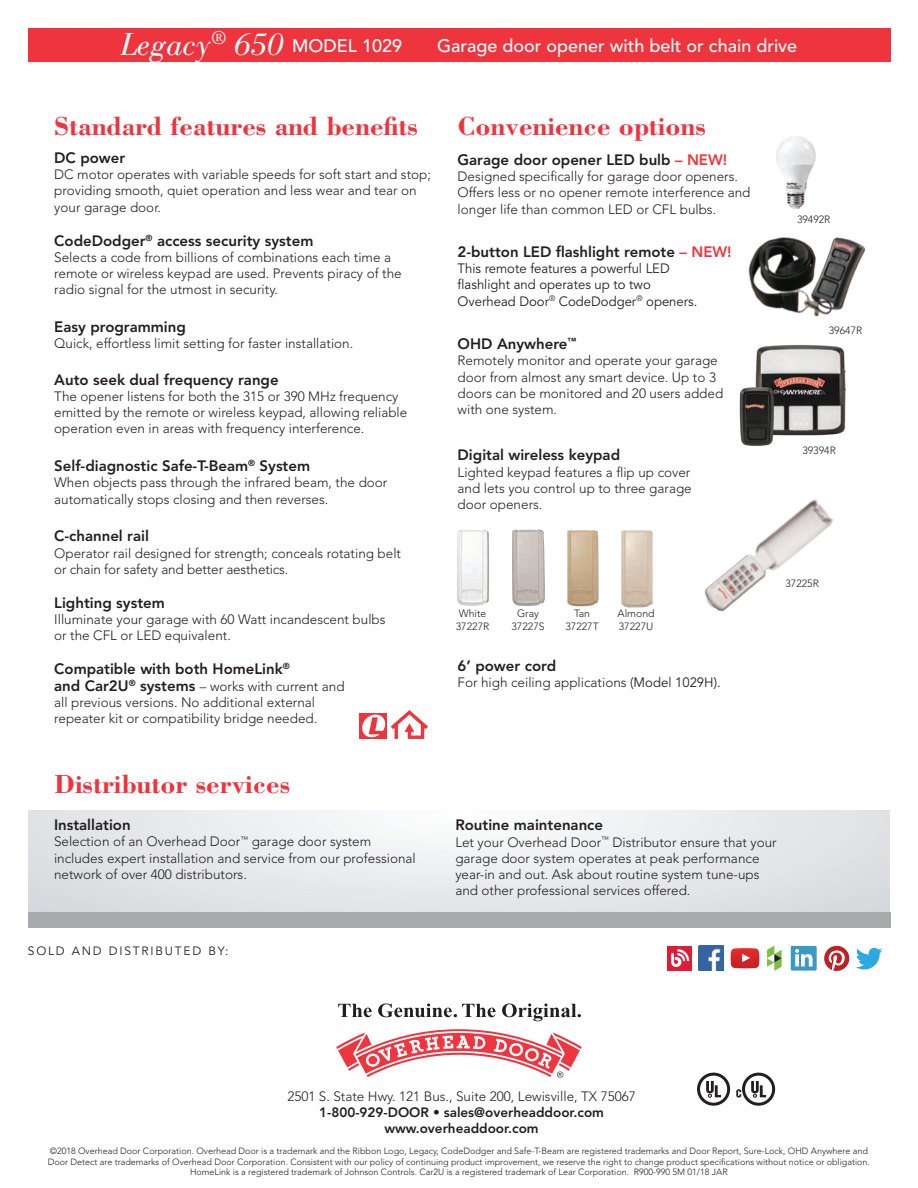
<style>
.page{position:relative;width:918px;height:1188px;background:#fff}
.page>*{position:absolute;margin:0;border:0;box-sizing:border-box;transform-origin:0 0}
.t1{font:italic 33px "Bodoni Std";color:#fff}
.t2{font:700 27px "Bodoni Std";color:#ee343d}
.t3{font:500 18px "Avenir LT Std";color:#fff}
.t4{font:800 15px "Avenir LT Std";color:#231f20}
.t5{font:300 13.5px/16.2px "Avenir LT Std";color:#231f20}
.t6{font:13.5px/16.2px "Avenir LT Std";color:#231f20}
.t7{font:800 13.5px/16.2px "Avenir LT Std";color:#231f20;text-align:center}
.t8{font:12px "Avenir LT Std";letter-spacing:.15em;color:#231f20}
.t9{font:300 10.5px "Avenir LT Std";color:#231f20}
.t10{font:300 9px/10.8px "Avenir LT Std";color:#231f20;text-align:center}
.s1{font-family:"Avenir LT Std";font-weight:500;font-style:normal;font-size:18px}
.s2{font-weight:800;font-size:15px}
.s3{color:#ee343d}
.s4{font-weight:400}
</style>
<div class="page">
<div style="left:28px;top:912px;width:862px;height:16px;background:#a8abac"></div>
<svg style="left:744px;top:1074px;width:30px;height:30px"></svg>
<div style="left:742px;top:1073px;width:33px;height:33px;border:3px solid #231f20;border-radius:50%"></div>
<svg style="left:751px;top:1081px;width:15px;height:16px"></svg>
<svg style="left:736px;top:1089px;width:5px;height:9px"></svg>
<svg style="left:699px;top:1074px;width:30px;height:30px"></svg>
<div style="left:697px;top:1073px;width:33px;height:33px;border:3px solid #231f20;border-radius:50%"></div>
<svg style="left:706px;top:1081px;width:15px;height:16px"></svg>
<svg style="left:338px;top:1004px;width:34px;height:13px"></svg>
<svg style="left:378px;top:1003px;width:118px;height:14px"></svg>
<svg style="left:502px;top:1003px;width:79px;height:18px"></svg>
<svg style="left:336px;top:1029px;width:246px;height:49px"></svg>
<div style="left:28px;top:28px;width:862px;height:34px;background:#ee343d"></div>
<div style="left:359px;top:713px;width:28px;height:26px;background:#ee343d"></div>
<svg style="left:362px;top:710px;width:66px;height:29px"></svg>
<svg style="left:856px;top:948px;width:26px;height:21px"></svg>
<img style="left:699px;top:946px;width:25px;height:25px">
<svg style="left:767px;top:946px;width:15px;height:25px"></svg>
<svg style="left:791px;top:946px;width:26px;height:25px"></svg>
<svg style="left:824px;top:946px;width:25px;height:25px"></svg>
<div style="left:667px;top:946px;width:25px;height:25px;background:#e11c37"></div>
<svg style="left:671px;top:949px;width:18px;height:18px"></svg>
<svg style="left:731px;top:948px;width:28px;height:20px"></svg>
<img style="left:748px;top:237px;width:117px;height:80px">
<img style="left:704px;top:499px;width:129px;height:113px">
<img style="left:621px;top:530px;width:32px;height:77px">
<img style="left:512px;top:529px;width:33px;height:77px">
<img style="left:567px;top:530px;width:31px;height:76px">
<img style="left:457px;top:529px;width:32px;height:77px">
<img style="left:776px;top:136px;width:40px;height:73px">
<img style="left:739px;top:344px;width:107px;height:102px">
<h1 class="t1" style="left:121px;top:26px;width:283px">Legacy<sup>®</sup> 650 <span class="s1">MODEL 1029</span></h1>
<h3 class="t3" style="left:437px;top:36px;width:362px">Garage door opener with belt or chain drive</h3>
<h2 class="t2" style="left:54px;top:109px;width:365px">Standard features and benefits</h2>
<p class="t4" style="left:54px;top:149px;width:73px">DC power</p>
<p class="t5" style="left:54px;top:167px;width:378px">DC motor operates with variable speeds for soft start and stop; providing smooth, quiet operation and less wear and tear on your garage door.</p>
<p class="t4" style="left:54px;top:232px;width:261px">CodeDodger<sup>®</sup> access security system</p>
<p class="t5" style="left:54px;top:249px;width:349px">Selects a code from billions of combinations each time a remote or wireless keypad are used. Prevents piracy of the radio signal for the utmost in security.</p>
<p class="t4" style="left:54px;top:318px;width:133px">Easy programming</p>
<p class="t5" style="left:54px;top:336px;width:301px">Quick, effortless limit setting for faster installation.</p>
<p class="t4" style="left:54px;top:371px;width:226px">Auto seek dual frequency range</p>
<p class="t5" style="left:54px;top:388px;width:355px">The opener listens for both the 315 or 390 MHz frequency emitted by the remote or wireless keypad, allowing reliable operation even in areas with frequency interference.</p>
<p class="t4" style="left:54px;top:457px;width:257px">Self-diagnostic Safe-T-Beam<sup>®</sup> System</p>
<p class="t5" style="left:54px;top:475px;width:335px">When objects pass through the infrared beam, the door automatically stops closing and then reverses.</p>
<p class="t4" style="left:54px;top:527px;width:96px">C-channel rail</p>
<p class="t5" style="left:54px;top:545px;width:348px">Operator rail designed for strength; conceals rotating belt or chain for safety and better aesthetics.</p>
<p class="t4" style="left:54px;top:594px;width:112px">Lighting system</p>
<p class="t5" style="left:54px;top:611px;width:333px">Illuminate your garage with 60 Watt incandescent bulbs or the CFL or LED equivalent.</p>
<p class="t4" style="left:54px;top:660px;width:237px">Compatible with both HomeLink<sup>®</sup></p>
<p class="t5" style="left:54px;top:678px;width:292px"><span class="s2">and Car2U</span><sup>®</sup> <span class="s2">systems</span> – works with current and all previous versions. No additional external repeater kit or compatibility bridge needed.</p>
<h2 class="t2" style="left:54px;top:767px;width:238px">Distributor services</h2>
<p class="t4" style="left:54px;top:816px;width:78px">Installation</p>
<p class="t5" style="left:54px;top:834px;width:363px">Selection of an Overhead Door<sup>™</sup> garage door system includes expert installation and service from our professional network of over 400 distributors.</p>
<p class="t8" style="left:28px;top:944px;width:202px">SOLD AND DISTRIBUTED BY:</p>
<h2 class="t2" style="left:458px;top:109px;width:250px">Convenience options</h2>
<p class="t4" style="left:458px;top:151px;width:271px">Garage door opener LED bulb <span class="s3">– NEW!</span></p>
<p class="t5" style="left:458px;top:168px;width:294px">Designed specifically for garage door openers.<br>Offers less or no opener remote interference and longer life than common LED or CFL bulbs.</p>
<p class="t4" style="left:458px;top:243px;width:276px">2-button LED flashlight remote <span class="s3">– NEW!</span></p>
<p class="t6" style="left:458px;top:261px;width:241px">This remote features a powerful LED flashlight and operates up to two<br>Overhead Door<sup>®</sup> CodeDodger<sup>®</sup> openers.</p>
<p class="t4" style="left:458px;top:335px;width:120px">OHD Anywhere<sup>™</sup></p>
<p class="t5" style="left:458px;top:353px;width:267px">Remotely monitor and operate your garage door from almost any smart device. Up to 3 doors can be monitored and 20 users added with one system.</p>
<p class="t4" style="left:458px;top:446px;width:164px">Digital wireless keypad</p>
<p class="t5" style="left:458px;top:464px;width:236px;text-align:justify">Lighted keypad features a flip up cover and lets you control up to three garage door openers.</p>
<p class="t9" style="left:459px;top:608px;width:29px">White</p>
<p class="t9" style="left:517px;top:608px;width:23px">Gray</p>
<p class="t9" style="left:574px;top:608px;width:18px">Tan</p>
<p class="t9" style="left:618px;top:608px;width:39px">Almond</p>
<p class="t9" style="left:456px;top:620px;width:35px">37227R</p>
<p class="t9" style="left:512px;top:620px;width:35px">37227S</p>
<p class="t9" style="left:565px;top:620px;width:35px">37227T</p>
<p class="t9" style="left:619px;top:620px;width:36px">37227U</p>
<p class="t4" style="left:458px;top:657px;width:100px">6’ power cord</p>
<p class="t5" style="left:458px;top:675px;width:265px">For high ceiling applications <span class="s4">(Model 1029H).</span></p>
<p class="t9" style="left:797px;top:213px;width:35px">39492R</p>
<p class="t9" style="left:829px;top:324px;width:35px">39647R</p>
<p class="t9" style="left:802px;top:444px;width:35px">39394R</p>
<p class="t9" style="left:785px;top:577px;width:35px">37225R</p>
<p class="t4" style="left:455px;top:816px;width:149px">Routine maintenance</p>
<p class="t5" style="left:455px;top:834px;width:323px">Let your Overhead Door<sup>™</sup> Distributor ensure that your garage door system operates at peak performance year-in and out. Ask about routine system tune-ups and other professional services offered.</p>
<p class="t5" style="left:287px;top:1088px;width:350px">2501 S. State Hwy. 121 Bus., Suite 200, Lewisville, TX 75067</p>
<p class="t7" style="left:319px;top:1104px;width:286px">1-800-929-DOOR • sales@overheaddoor.com www.overheaddoor.com</p>
<p class="t10" style="left:48px;top:1145px;width:823px">©2018 Overhead Door Corporation. Overhead Door is a trademark and the Ribbon Logo, Legacy, CodeDodger and Safe-T-Beam are registered trademarks and Door Report, Sure-Lock, OHD Anywhere and<br>Door Detect are trademarks of Overhead Door Corporation. Consistent with our policy of continuing product improvement, we reserve the right to change product specifications without notice or obligation.<br>HomeLink is a registered trademark of Johnson Controls. Car2U is a registered trademark of Lear Corporation. R900-990 5M 01/18 JAR</p>
</div>
